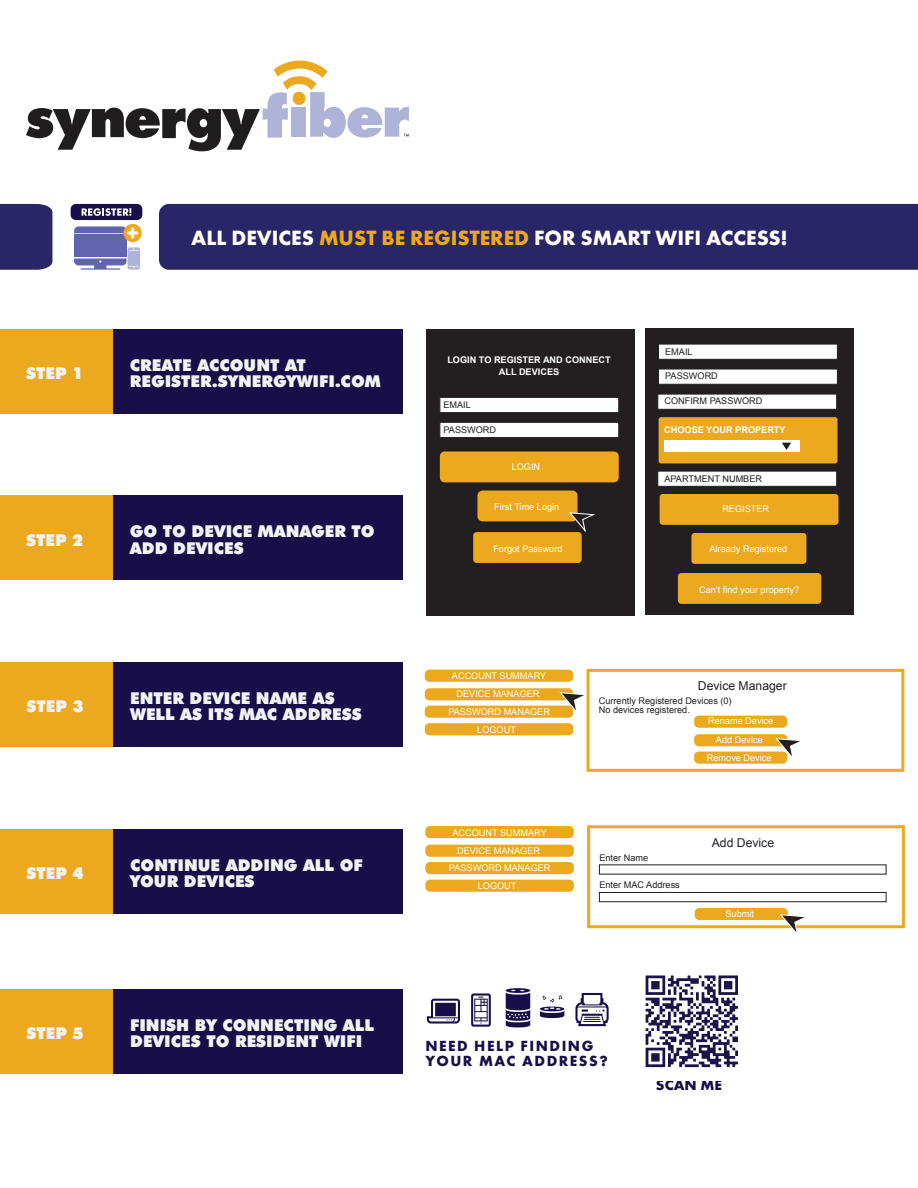
<style>
.page{position:relative;width:918px;height:1188px;background:#fff}
.page>*{position:absolute;margin:0;border:0;box-sizing:border-box;transform-origin:0 0}
.t1{font:700 21.45px "Futura PT";color:#fff}
.t2{font:900 16.35px/16px "Futura BT";color:#f2f3f4}
.t3{font:700 15.3px/15.3px "Futura PT";letter-spacing:.1em;color:#180f4a}
.t4{font:12.15px "Arial";color:#231f20}
.t5{font:9.15px/17.9px "Arial";color:#fff;text-align:center}
.t6{font:9.15px/9.1px "Arial";color:#231f20}
.t7{font:700 9.15px/12.1px "Arial";color:#fff;text-align:center}
.s1{color:#eca920}
</style>
<div class="page">
<svg style="left:26px;top:60px;width:383px;height:91px"></svg>
<svg style="left:74px;top:224px;width:68px;height:46px"></svg>
<div style="left:71px;top:204px;width:71px;height:16px;background:#180f4a;border-radius:5px"></div>
<svg style="left:82px;top:208px;width:49px;height:8px"></svg>
<div style="left:159px;top:204px;width:759px;height:66px;background:#292566"></div>
<div style="left:0;top:204px;width:52px;height:66px;background:#292566"></div>
<div style="left:426px;top:329px;width:208px;height:286px;background:#231f20"></div>
<div style="left:0;top:329px;width:403px;height:85px;background:#180f4a"></div>
<div style="left:0;top:329px;width:113px;height:85px;background:#eca920"></div>
<div style="left:0;top:495px;width:403px;height:85px;background:#180f4a"></div>
<div style="left:0;top:495px;width:113px;height:85px;background:#eca920"></div>
<div style="left:0;top:662px;width:403px;height:85px;background:#180f4a"></div>
<div style="left:0;top:662px;width:113px;height:85px;background:#eca920"></div>
<div style="left:0;top:829px;width:403px;height:84px;background:#180f4a"></div>
<div style="left:0;top:829px;width:113px;height:84px;background:#eca920"></div>
<div style="left:0;top:989px;width:403px;height:85px;background:#180f4a"></div>
<div style="left:0;top:989px;width:113px;height:85px;background:#eca920"></div>
<svg style="left:427px;top:999px;width:33px;height:25px"></svg>
<svg style="left:471px;top:993px;width:20px;height:34px"></svg>
<svg style="left:575px;top:993px;width:34px;height:33px"></svg>
<svg style="left:506px;top:988px;width:24px;height:39px"></svg>
<svg style="left:540px;top:995px;width:24px;height:23px"></svg>
<img style="left:645px;top:975px;width:93px;height:93px">
<div style="left:587px;top:669px;width:317px;height:103px;border:3px solid #eca920"></div>
<div style="left:694px;top:716px;width:93px;height:12px;background:#eca920;border-radius:5px"></div>
<div style="left:694px;top:734px;width:93px;height:12px;background:#eca920;border-radius:5px"></div>
<div style="left:694px;top:752px;width:93px;height:12px;background:#eca920;border-radius:5px"></div>
<div style="left:425px;top:670px;width:148px;height:12px;background:#eca920;border-radius:5px"></div>
<div style="left:425px;top:688px;width:148px;height:12px;background:#eca920;border-radius:5px"></div>
<div style="left:425px;top:706px;width:148px;height:12px;background:#eca920;border-radius:5px"></div>
<div style="left:425px;top:723px;width:148px;height:12px;background:#eca920;border-radius:5px"></div>
<svg style="left:559px;top:692px;width:30px;height:21px"></svg>
<svg style="left:775px;top:738px;width:25px;height:21px"></svg>
<div style="left:587px;top:825px;width:318px;height:103px;border:3px solid #eca920"></div>
<div style="left:695px;top:908px;width:93px;height:12px;background:#eca920;border-radius:5px"></div>
<div style="left:425px;top:826px;width:149px;height:12px;background:#eca920;border-radius:5px"></div>
<div style="left:425px;top:845px;width:149px;height:12px;background:#eca920;border-radius:5px"></div>
<div style="left:425px;top:862px;width:149px;height:12px;background:#eca920;border-radius:5px"></div>
<div style="left:425px;top:880px;width:149px;height:12px;background:#eca920;border-radius:5px"></div>
<svg style="left:779px;top:914px;width:30px;height:19px"></svg>
<div style="left:599px;top:892px;width:287px;height:10px;border:1px solid #231f20"></div>
<div style="left:440px;top:397px;width:179px;height:16px;background:#fff;border:1px solid #231f20"></div>
<div style="left:440px;top:422px;width:179px;height:16px;background:#fff;border:1px solid #231f20"></div>
<div style="left:440px;top:452px;width:179px;height:30px;background:#eca920;border-radius:5px"></div>
<div style="left:477px;top:491px;width:101px;height:30px;background:#eca920;border-radius:5px"></div>
<div style="left:473px;top:532px;width:109px;height:31px;background:#eca920;border-radius:4px"></div>
<svg style="left:568px;top:512px;width:27px;height:20px"></svg>
<div style="left:645px;top:329px;width:208px;height:286px;background:#231f20"></div>
<div style="left:658px;top:344px;width:180px;height:16px;background:#fff;border:1px solid #231f20"></div>
<div style="left:658px;top:369px;width:180px;height:15px;background:#fff"></div>
<div style="left:660px;top:494px;width:178px;height:31px;background:#eca920;border-radius:3px"></div>
<div style="left:691px;top:533px;width:115px;height:31px;background:#eca920;border-radius:3px"></div>
<div style="left:678px;top:573px;width:143px;height:31px;background:#eca920;border-radius:4px"></div>
<div style="left:658px;top:394px;width:179px;height:16px;background:#fff;border:1px solid #231f20"></div>
<div style="left:659px;top:417px;width:179px;height:46px;background:#eca920;border-radius:2px"></div>
<div style="left:664px;top:440px;width:135px;height:12px;background:#fff"></div>
<svg style="left:782px;top:443px;width:9px;height:7px"></svg>
<div style="left:658px;top:471px;width:179px;height:16px;background:#fff;border:1px solid #231f20"></div>
<h1 class="t1" style="left:191px;top:224px;width:598px">ALL DEVICES <span class="s1">MUST BE REGISTERED</span> FOR SMART WIFI ACCESS!</h1>
<h2 class="t2" style="left:26px;top:365px;width:59px">STEP 1</h2>
<h2 class="t2" style="left:130px;top:357px;width:252px">CREATE ACCOUNT AT<br>REGISTER.SYNERGYWIFI.COM</h2>
<h2 class="t2" style="left:26px;top:532px;width:59px">STEP 2</h2>
<h2 class="t2" style="left:130px;top:524px;width:246px">GO TO DEVICE MANAGER TO<br>ADD DEVICES</h2>
<h2 class="t2" style="left:27px;top:698px;width:59px">STEP 3</h2>
<h2 class="t2" style="left:130px;top:690px;width:233px">ENTER DEVICE NAME AS<br>WELL AS ITS MAC ADDRESS</h2>
<h2 class="t2" style="left:27px;top:865px;width:59px">STEP 4</h2>
<h2 class="t2" style="left:130px;top:857px;width:234px">CONTINUE ADDING ALL OF<br>YOUR DEVICES</h2>
<h2 class="t2" style="left:27px;top:1026px;width:59px">STEP 5</h2>
<h2 class="t2" style="left:130px;top:1017px;width:245px">FINISH BY CONNECTING ALL<br>DEVICES TO RESIDENT WIFI</h2>
<p class="t7" style="left:447px;top:354px;width:165px">LOGIN TO REGISTER AND CONNECT<br>ALL DEVICES</p>
<p class="t6" style="left:443px;top:401px;width:29px">EMAIL</p>
<p class="t6" style="left:443px;top:425px;width:54px">PASSWORD</p>
<p class="t5" style="left:512px;top:458px;width:30px">LOGIN</p>
<p class="t5" style="left:494px;top:498px;width:67px">First Time Login</p>
<p class="t5" style="left:493px;top:540px;width:71px">Forgot Password</p>
<p class="t6" style="left:665px;top:347px;width:29px">EMAIL</p>
<p class="t6" style="left:665px;top:372px;width:54px">PASSWORD</p>
<p class="t6" style="left:664px;top:397px;width:100px">CONFIRM PASSWORD</p>
<p class="t7" style="left:664px;top:424px;width:123px">CHOOSE YOUR PROPERTY</p>
<p class="t6" style="left:664px;top:474px;width:99px">APARTMENT NUMBER</p>
<p class="t5" style="left:722px;top:500px;width:48px">REGISTER</p>
<p class="t5" style="left:709px;top:540px;width:79px">Already Registered</p>
<p class="t5" style="left:699px;top:581px;width:102px">Can’t find your property?</p>
<p class="t5" style="left:448px;top:667px;width:103px">ACCOUNT SUMMARY<br>DEVICE MANAGER<br>PASSWORD MANAGER<br>LOGOUT</p>
<p class="t5" style="left:449px;top:824px;width:103px">ACCOUNT SUMMARY<br>DEVICE MANAGER<br>PASSWORD MANAGER<br>LOGOUT</p>
<h3 class="t4" style="left:698px;top:678px;width:90px">Device Manager</h3>
<p class="t6" style="left:599px;top:697px;width:134px">Currently Registered Devices (0)<br>No devices registered.</p>
<p class="t5" style="left:707px;top:712px;width:68px;line-height:18.3px">Rename Device<br>Add Device<br>Remove Device</p>
<p class="t6" style="left:599px;top:853px;width:50px">Enter Name</p>
<p class="t6" style="left:599px;top:881px;width:82px">Enter MAC Address</p>
<h3 class="t4" style="left:712px;top:835px;width:64px">Add Device</h3>
<p class="t5" style="left:726px;top:905px;width:30px">Submit</p>
<h3 class="t3" style="left:425px;top:1038px;width:184px">NEED HELP FINDING<br>YOUR MAC ADDRESS?</h3>
<h3 class="t3" style="left:656px;top:1077px;width:67px">SCAN ME</h3>
</div>
